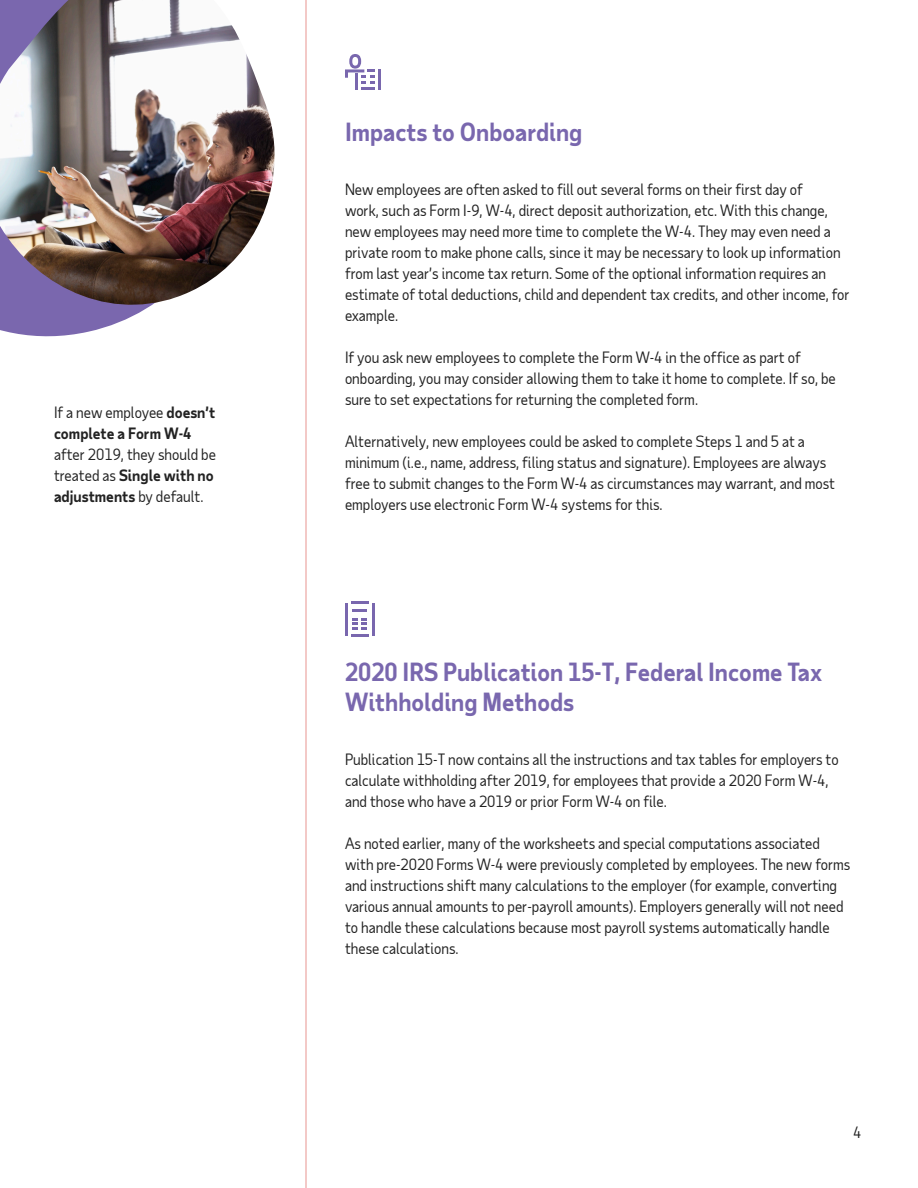
<style>
.page{position:relative;width:918px;height:1188px;background:#fff}
.page>*{position:absolute;margin:0;border:0;box-sizing:border-box;transform-origin:0 0}
.First-level_headline{font:700 24px/30px "Taub Sans";color:#7967ae}
.Body{font:15px/21px "Taub Sans";color:#222}
.First-level_heading{font:15px/21px "Taub Sans";color:#222}
.s1{font-weight:700}
</style>
<div class="page">
<svg style="left:0;top:305px;width:152px;height:32px;fill:#7a67ae"></svg>
<hr style="left:306px;top:0;width:1px;height:1188px;background:#d0271d">
<img style="left:0;top:0;width:275px;height:305px">
<hr style="left:378px;top:69px;width:3px;height:21px;background:#7967ae">
<svg style="left:345px;top:54px;width:30px;height:36px"></svg>
<svg style="left:351px;top:602px;width:18px;height:2px"></svg>
<svg style="left:351px;top:634px;width:18px;height:3px"></svg>
<hr style="left:345px;top:603px;width:3px;height:33px;background:#7967ae">
<hr style="left:372px;top:603px;width:3px;height:33px;background:#7967ae">
<hr style="left:352px;top:609px;width:16px;height:3px;background:#7967ae">
<svg style="left:352px;top:618px;width:15px;height:12px"></svg>
<p class="Body" style="left:54px;top:401px;width:163px">If a new employee <span class="s1">doesn’t complete a Form W-4 </span>after 2019, they should be treated as <span class="s1">Single with no adjustments</span> by default.</p>
<p class="First-level_headline" style="left:345px;top:116px;width:239px">Impacts to Onboarding</p>
<p class="Body" style="left:345px;top:179px;width:506px">New employees are often asked to fill out several forms on their first day of<br>work, such as Form I-9, W-4, direct deposit authorization, etc. With this change, new employees may need more time to complete the W-4. They may even need a private room to make phone calls, since it may be necessary to look up information from last year’s income tax return. Some of the optional information requires an estimate of total deductions, child and dependent tax credits, and other income, for example.</p>
<p class="Body" style="left:345px;top:347px;width:492px">If you ask new employees to complete the Form W-4 in the office as part of onboarding, you may consider allowing them to take it home to complete. If so, be sure to set expectations for returning the completed form.</p>
<p class="Body" style="left:345px;top:431px;width:492px">Alternatively, new employees could be asked to complete Steps 1 and 5 at a minimum (i.e., name, address, filing status and signature). Employees are always free to submit changes to the Form W-4 as circumstances may warrant, and most employers use electronic Form W-4 systems for this.</p>
<p class="First-level_headline" style="left:345px;top:656px;width:479px">2020 IRS Publication 15-T, Federal Income Tax<br>Withholding Methods</p>
<p class="First-level_heading" style="left:345px;top:749px;width:495px">Publication 15-T now contains all the instructions and tax tables for employers to calculate withholding after 2019, for employees that provide a 2020 Form W-4, and those who have a 2019 or prior Form W-4 on file.</p>
<p class="First-level_heading" style="left:345px;top:833px;width:507px">As noted earlier, many of the worksheets and special computations associated with pre-2020 Forms W-4 were previously completed by employees. The new forms and instructions shift many calculations to the employer (for example, converting various annual amounts to per-payroll amounts). Employers generally will not need to handle these calculations because most payroll systems automatically handle these calculations.</p>
<p class="Body" style="left:853px;top:1122px;width:10px">4</p>
</div>
